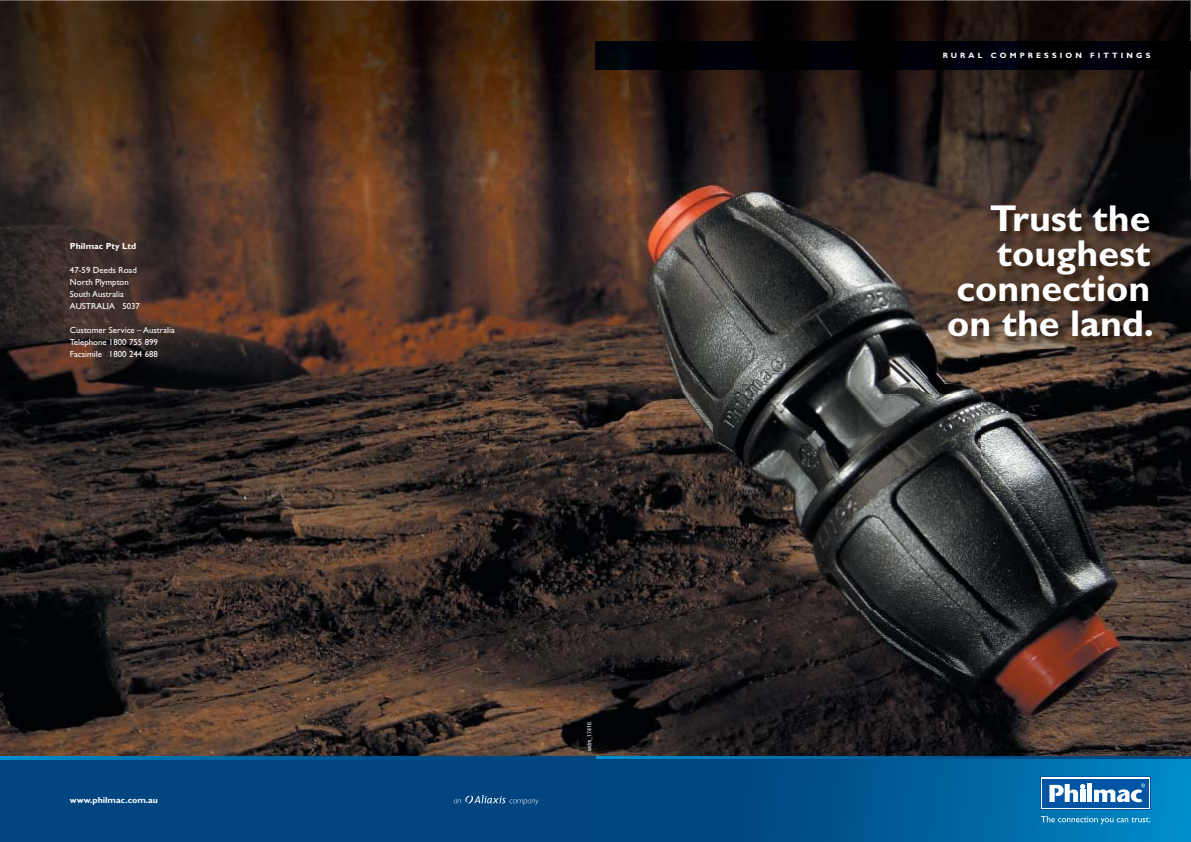
<style>
.page{position:relative;width:1191px;height:842px;background:#fff}
.page>*{position:absolute;margin:0;border:0;box-sizing:border-box;transform-origin:0 0}
.t1{font:700 37.5px/35px "Gill Sans";color:#fff;text-align:right}
.t2{font:8.8px/12px "Gill Sans";color:#fff}
.t3{font:700 8.8px "Gill Sans";color:#fff}
.t4{font:700 7.7px "Gill Sans";letter-spacing:.4em;color:#fff}
.t5{font:condensed 6px "Helvetica Neue";color:#fff}
</style>
<div class="page">
<img style="left:0;top:0;width:1191px;height:36px">
<img style="left:1156px;top:36px;width:35px;height:720px">
<img style="left:0;top:180px;width:980px;height:576px">
<img style="left:980px;top:180px;width:176px;height:24px">
<img style="left:980px;top:349px;width:176px;height:407px">
<img style="left:0;top:1px;width:1190px;height:179px">
<div style="left:595px;top:756px;width:596px;height:85px;background:linear-gradient(to right,#0089c7,#003871)"></div>
<div style="left:595px;top:760px;width:596px;height:81px;background:linear-gradient(to right,#003871,#0084c2)"></div>
<div style="left:0;top:756px;width:595px;height:85px;background:linear-gradient(to right,#0087c5,#003871)"></div>
<div style="left:0;top:760px;width:595px;height:81px;background:#004580"></div>
<svg style="left:454px;top:795px;width:85px;height:10px"></svg>
<img style="left:948px;top:204px;width:216px;height:145px">
<svg style="left:1190px;top:41px;width:1px;height:29px"></svg>
<img style="left:595px;top:41px;width:595px;height:29px">
<svg style="left:1040px;top:777px;width:111px;height:33px"></svg>
<div style="left:1041px;top:778px;width:109px;height:31px;background:#fff"></div>
<div style="left:1042px;top:779px;width:107px;height:29px;background:#0054a4"></div>
<div style="left:1087px;top:784px;width:5px;height:18px;background:#fff"></div>
<svg style="left:1049px;top:784px;width:36px;height:18px"></svg>
<svg style="left:1094px;top:783px;width:51px;height:20px"></svg>
<svg style="left:1041px;top:816px;width:109px;height:8px"></svg>
<p class="t3" style="left:70px;top:243px;width:68px">Philmac Pty Ltd</p>
<p class="t2" style="left:70px;top:265px;width:72px">47-59 Deeds Road<br>North Plympton<br>South Australia<br>AUSTRALIA 5037</p>
<p class="t2" style="left:70px;top:325px;width:106px">Customer Service – Australia<br>Telephone 1800 755 899<br>Facsimile 1800 244 688</p>
<p class="t3" style="left:70px;top:797px;width:90px">www.philmac.com.au</p>
<p class="t5" style="left:587px;top:751px;width:30px;rotate:-90deg">wdm_17416</p>
<p class="t4" style="left:942px;top:53px;width:209px">RURAL COMPRESSION FITTINGS</p>
<h1 class="t1" style="left:947px;top:205px;width:208px">Trust the toughest connection on the land.</h1>
</div>
